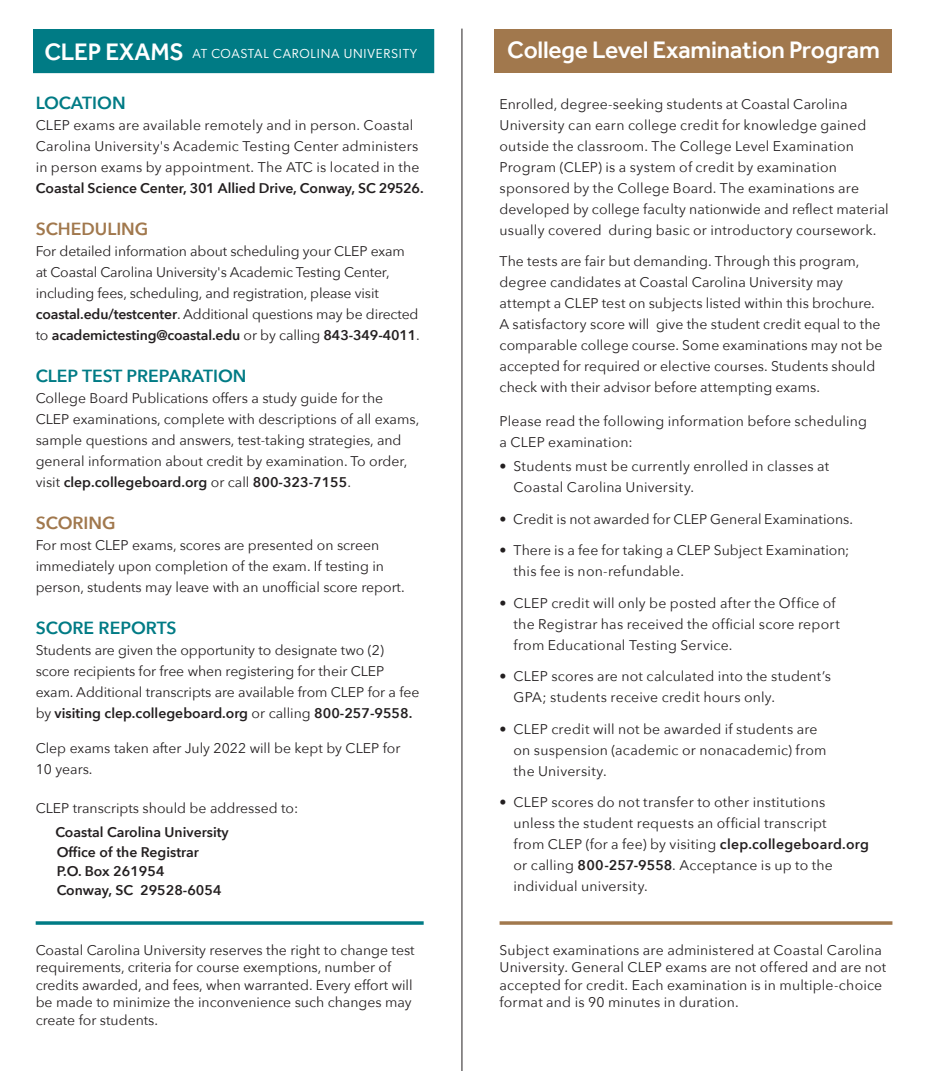
<style>
.page{position:relative;width:925px;height:1071px;background:#fff}
.page>*{position:absolute;margin:0;border:0;box-sizing:border-box;transform-origin:0 0}
.t1{font:500 24.5px "Effra";letter-spacing:-.01em;color:#fff}
.t2{font:600 17.5px "Avenir Next";color:#007b85}
.t3{font:600 17.5px "Avenir Next";color:#a1784d}
.t4{font:14px/21px "Avenir Next";letter-spacing:.005em;color:#231f20}
.t5{font:600 14px/19.2px "Avenir Next";color:#231f20}
.t6{font:13.12px "Gibson";letter-spacing:.06em;color:#fff}
.s1{font-weight:600}
</style>
<div class="page">
<div style="left:24px;top:29px;width:410px;height:44px;background:#007b85"></div>
<div style="left:0;top:1px;width:33px;height:142px;background:#fff"></div>
<div style="left:487px;top:20px;width:418px;height:53px;background:#a1784d"></div>
<div style="left:892px;top:0;width:32px;height:1071px;background:#fff"></div>
<div style="left:0;top:0;width:924px;height:29px;background:#fff"></div>
<hr style="left:461px;top:29px;width:1px;height:1042px;background:#231f20">
<svg style="left:36px;top:921px;width:387px;height:4px;background:#1f8b93"></svg>
<svg style="left:499px;top:921px;width:393px;height:4px;background:#ac8862"></svg>
<h1 class="t1" style="left:44px;top:37px;width:141px">CLEP EXAMS</h1>
<h1 class="t1" style="left:507px;top:36px;width:374px">College Level Examination Program</h1>
<p class="t4" style="left:499px;top:93px;width:390px">Enrolled, degree-seeking students at Coastal Carolina University can earn college credit for knowledge gained outside the classroom. The College Level Examination Program (CLEP) is a system of credit by examination sponsored by the College Board. The examinations are developed by college faculty nationwide and reflect material usually covered during basic or introductory coursework.</p>
<p class="t4" style="left:499px;top:250px;width:384px">The tests are fair but demanding. Through this program, degree candidates at Coastal Carolina University may attempt a CLEP test on subjects listed within this brochure.<br>A satisfactory score will give the student credit equal to the comparable college course. Some examinations may not be accepted for required or elective courses. Students should check with their advisor before attempting exams.</p>
<p class="t4" style="left:499px;top:410px;width:369px">Please read the following information before scheduling a CLEP examination:</p>
<p class="t4" style="left:513px;top:455px;width:317px;text-indent:-14px">• Students must be currently enrolled in classes at<br>Coastal Carolina University.</p>
<p class="t4" style="left:499px;top:508px;width:355px">• Credit is not awarded for CLEP General Examinations.</p>
<p class="t4" style="left:513px;top:539px;width:337px;text-indent:-14px">• There is a fee for taking a CLEP Subject Examination; this fee is non-refundable.</p>
<p class="t4" style="left:513px;top:592px;width:328px;text-indent:-14px">• CLEP credit will only be posted after the Office of the Registrar has received the official score report from Educational Testing Service.</p>
<p class="t4" style="left:513px;top:665px;width:319px;text-indent:-14px">• CLEP scores are not calculated into the student’s<br>GPA; students receive credit hours only.</p>
<p class="t4" style="left:513px;top:718px;width:314px;text-indent:-14px">• CLEP credit will not be awarded if students are on suspension (academic or nonacademic) from the University.</p>
<p class="t4" style="left:513px;top:791px;width:357px;text-indent:-14px">• CLEP scores do not transfer to other institutions unless the student requests an official transcript<br>from CLEP (for a fee) by visiting <span class="s1">clep.collegeboard.org </span>or calling <span class="s1">800-257-9558</span>. Acceptance is up to the individual university.</p>
<p class="t6" style="left:193px;top:45px;width:226px">AT COASTAL CAROLINA UNIVERSITY</p>
<p class="t2" style="left:36px;top:88px;width:91px">LOCATION</p>
<p class="t4" style="left:36px;top:114px;width:385px">CLEP exams are available remotely and in person. Coastal<br>Carolina University's Academic Testing Center administers in person exams by appointment. The ATC is located in the</p>
<p class="t5" style="left:36px;top:178px;width:389px">Coastal Science Center, 301 Allied Drive, Conway, SC 29526.</p>
<p class="t3" style="left:36px;top:214px;width:114px">SCHEDULING</p>
<p class="t4" style="left:36px;top:240px;width:385px">For detailed information about scheduling your CLEP exam at Coastal Carolina University's Academic Testing Center, including fees, scheduling, and registration, please visit <span class="s1">coastal.edu/testcenter</span>. Additional questions may be directed to <span class="s1">academictesting@coastal.edu</span> or by calling <span class="s1">843-349-4011</span>.</p>
<p class="t2" style="left:36px;top:361px;width:212px">CLEP TEST PREPARATION</p>
<p class="t4" style="left:36px;top:387px;width:385px">College Board Publications offers a study guide for the CLEP examinations, complete with descriptions of all exams, sample questions and answers, test-taking strategies, and general information about credit by examination. To order, visit <span class="s1">clep.collegeboard.org</span> or call <span class="s1">800-323-7155</span>.</p>
<p class="t3" style="left:36px;top:508px;width:81px">SCORING</p>
<p class="t4" style="left:36px;top:534px;width:370px">For most CLEP exams, scores are presented on screen immediately upon completion of the exam. If testing in person, students may leave with an unofficial score report.</p>
<p class="t2" style="left:36px;top:613px;width:142px">SCORE REPORTS</p>
<p class="t4" style="left:36px;top:639px;width:385px">Students are given the opportunity to designate two (2) score recipients for free when registering for their CLEP exam. Additional transcripts are available from CLEP for a fee by <span class="s1">visiting clep.collegeboard.org</span> or calling <span class="s1">800-257-9558.</span></p>
<p class="t4" style="left:36px;top:737px;width:366px">Clep exams taken after July 2022 will be kept by CLEP for<br>10 years.</p>
<p class="t4" style="left:36px;top:797px;width:264px">CLEP transcripts should be addressed to:</p>
<p class="t5" style="left:55px;top:822px;width:175px">Coastal Carolina University<br>Office of the Registrar<br>P.O. Box 261954<br>Conway, SC 29528-6054</p>
<p class="t4" style="left:36px;top:941px;width:380px;line-height:17.5px">Coastal Carolina University reserves the right to change test requirements, criteria for course exemptions, number of credits awarded, and fees, when warranted. Every effort will be made to minimize the inconvenience such changes may create for students.</p>
<p class="t4" style="left:499px;top:941px;width:388px;line-height:17.5px">Subject examinations are administered at Coastal Carolina University. General CLEP exams are not offered and are not accepted for credit. Each examination is in multiple-choice format and is 90 minutes in duration.</p>
</div>
